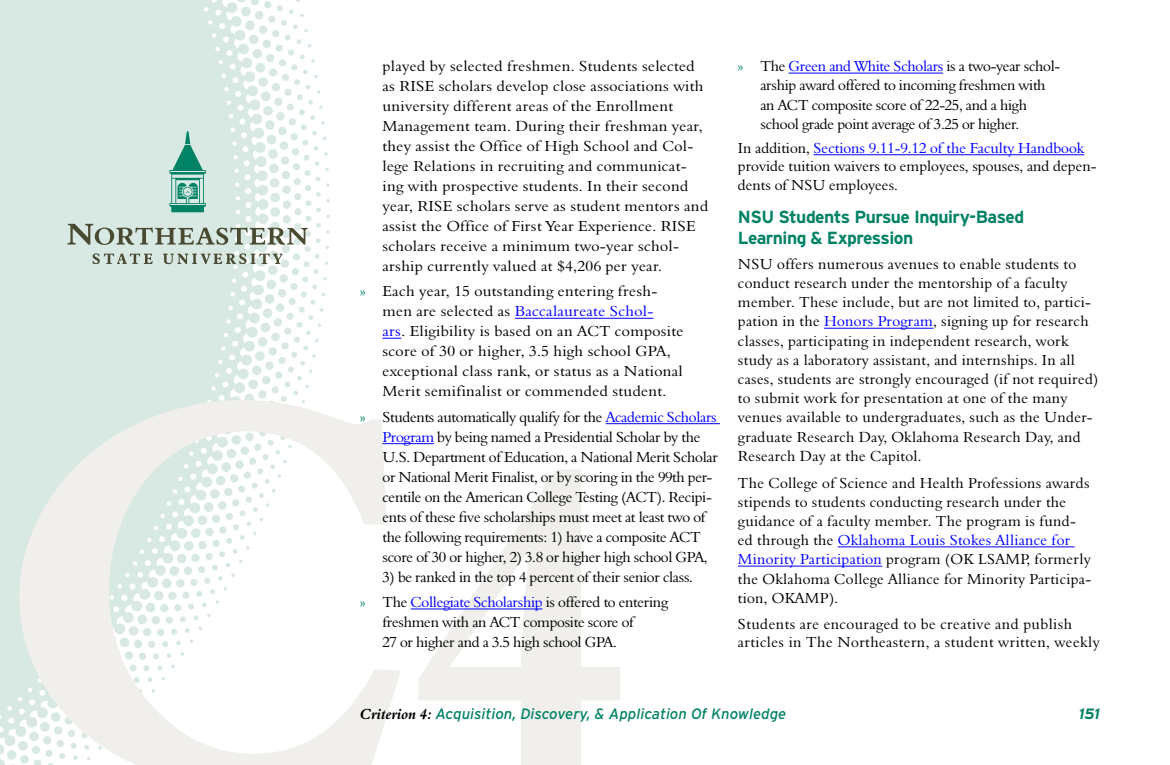
<style>
.page{position:relative;width:1170px;height:765px;background:#fff}
.page>*{position:absolute;margin:0;border:0;box-sizing:border-box;transform-origin:0 0}
.Body_Header{font:700 17.5px/21.5px "Interstate";letter-spacing:-.03em;color:#008265}
.Body{font:15px/19.2px "Aldine 401 BT Roman A";letter-spacing:.02em;color:#000}
.Bulletted_List{font:15px/20px "Aldine 401 BT Roman A";letter-spacing:-.02em;color:#000}
.Bulletted_List-2{font:15px/20px "Aldine 401 BT Roman A";letter-spacing:.01em;color:#000;scale:1.04 1}
.List_Paragraph{font:15px/18.5px "Aldine 401 BT Roman A";color:#000}
.t1{font:italic 15px "Interstate";color:#008265}
.t2{font:italic 700 15px "Interstate";color:#008265}
.s1{color:#008265}
.s2{color:#00f}
.s3{font-family:"Aldine 401 BT Bold Italic A";font-style:normal;color:#000}
</style>
<div class="page">
<svg style="left:0;top:0;width:330px;height:765px;fill:#d8e9e4"></svg>
<svg style="left:19px;top:400px;width:601px;height:365px"></svg>
<svg style="left:169px;top:131px;width:37px;height:81px;background:#7ebeaf"></svg>
<svg style="left:68px;top:224px;width:240px;height:21px;background:#aeb8ad"></svg>
<svg style="left:93px;top:253px;width:60px;height:11px"></svg>
<svg style="left:163px;top:253px;width:120px;height:11px"></svg>
<hr style="left:515px;top:318px;width:139px;height:1px;background:#00f">
<svg style="left:382px;top:338px;width:19px;height:1px"></svg>
<hr style="left:606px;top:423px;width:114px;height:1px;background:#00f">
<hr style="left:382px;top:443px;width:52px;height:1px;background:#00f">
<hr style="left:411px;top:609px;width:131px;height:1px;background:#00f">
<hr style="left:789px;top:73px;width:154px;height:1px;background:#00f">
<hr style="left:814px;top:154px;width:270px;height:1px;background:#00f">
<hr style="left:824px;top:328px;width:109px;height:1px;background:#00f">
<hr style="left:838px;top:547px;width:237px;height:1px;background:#00f">
<hr style="left:738px;top:566px;width:144px;height:1px;background:#00f">
<p class="Bulletted_List-2" style="left:382px;top:56px;width:315px">played by selected freshmen. Students selected as RISE scholars develop close associations with university different areas of the Enrollment Management team. During their freshman year, they assist the Office of High School and Col&shy;lege Relations in recruiting and communicat&shy;ing with prospective students. In their second year, RISE scholars serve as student mentors and assist the Office of First Year Experience. RISE scholars receive a minimum two-year schol&shy;arship currently valued at $4,206 per year.</p>
<p class="Bulletted_List-2" style="left:382px;top:281px;width:291px;text-indent:-22px"><span class="s1">»</span> Each year, 15 outstanding entering fresh&shy;men are selected as <span class="s2">Baccalaureate Schol-<br>ars</span>. Eligibility is based on an ACT composite score of 30 or higher, 3.5 high school GPA, exceptional class rank, or status as a National Merit semifinalist or commended student.</p>
<p class="Bulletted_List" style="left:382px;top:407px;width:337px;text-indent:-22px"><span class="s1">»</span> Students automatically qualify for the <span class="s2">Academic Scholars Program</span> by being named a Presidential Scholar by the U.S. Department of Education, a National Merit Scholar or National Merit Finalist, or by scoring in the 99th per&shy;centile on the American College Testing (ACT). Recipi&shy;ents of these five scholarships must meet at least two of the following requirements: 1) have a composite ACT score of 30 or higher, 2) 3.8 or higher high school GPA,</p>
<p class="Bulletted_List" style="left:382px;top:566px;width:312px">3) be ranked in the top 4 percent of their senior class.</p>
<p class="Bulletted_List" style="left:382px;top:592px;width:287px;text-indent:-22px"><span class="s1">»</span> The <span class="s2">Collegiate Scholarship</span> is offered to entering freshmen with an ACT composite score of<br>27 or higher and a 3.5 high school GPA.</p>
<p class="Bulletted_List" style="left:760px;top:56px;width:301px;line-height:19.2px;text-indent:-22px"><span class="s1">»</span> The <span class="s2">Green and White Scholars</span> is a two-year schol&shy;arship award offered to incoming freshmen with an ACT composite score of 22-25, and a high school grade point average of 3.25 or higher.</p>
<p class="List_Paragraph" style="left:738px;top:138px;width:360px">In addition, <span class="s2">Sections 9.11-9.12 of the Faculty Handbook </span>provide tuition waivers to employees, spouses, and depen&shy;dents of NSU employees.</p>
<p class="Body_Header" style="left:738px;top:206px;width:288px">NSU Students Pursue Inquiry-Based<br>Learning &amp; Expression</p>
<p class="Body" style="left:738px;top:254px;width:362px">NSU offers numerous avenues to enable students to conduct research under the mentorship of a faculty member. These include, but are not limited to, partici&shy;pation in the <span class="s2">Honors Program</span>, signing up for research classes, participating in independent research, work study as a laboratory assistant, and internships. In all cases, students are strongly encouraged (if not required) to submit work for presentation at one of the many venues available to undergraduates, such as the Under&shy;graduate Research Day, Oklahoma Research Day, and Research Day at the Capitol.</p>
<p class="Body" style="left:738px;top:473px;width:355px">The College of Science and Health Professions awards stipends to students conducting research under the guidance of a faculty member. The program is fund&shy;ed through the <span class="s2">Oklahoma Louis Stokes Alliance for Minority Participation</span> program (OK LSAMP, formerly the Oklahoma College Alliance for Minority Participa&shy;tion, OKAMP).</p>
<p class="Body" style="left:738px;top:614px;width:363px;line-height:18.5px">Students are encouraged to be creative and publish articles in The Northeastern, a student written, weekly</p>
<p class="t1" style="left:360px;top:704px;width:428px"><span class="s3">Criterion 4:</span> Acquisition, Discovery, &amp; Application Of Knowledge</p>
<p class="t2" style="left:1079px;top:704px;width:23px">151</p>
</div>
